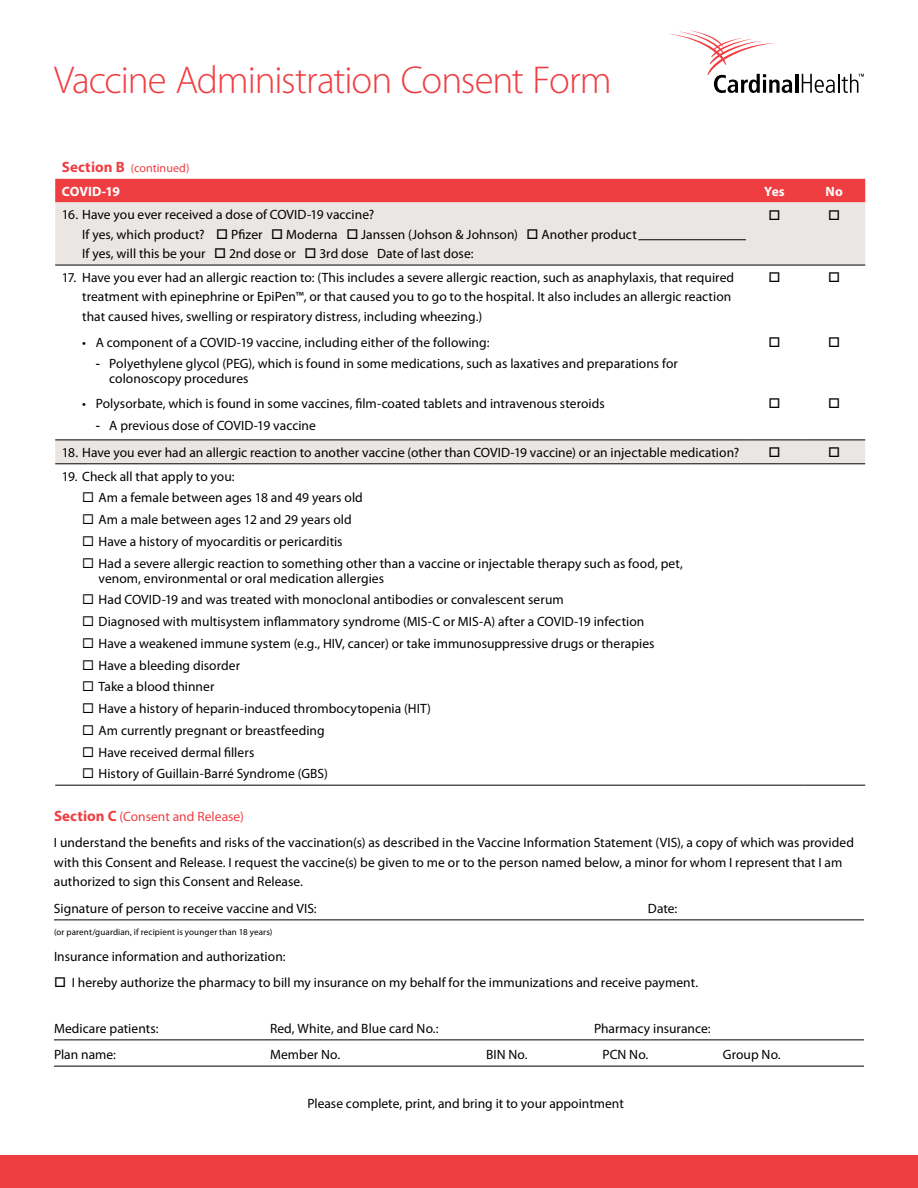
<style>
.page{position:relative;width:918px;height:1188px;background:#fff}
.page>*{position:absolute;margin:0;border:0;box-sizing:border-box;transform-origin:0 0}
.t1{font:300 39px "Myriad Pro";letter-spacing:-.03em;color:#ef3e42}
.t2{font:13.5px/21.8px "Myriad Pro";letter-spacing:.005em;color:#000}
.t3{font:700 13.5px "Myriad Pro";color:#fff}
.t4{font:12px "Myriad Pro";letter-spacing:.005em;color:#ef3e42}
.t5{font:9px "Myriad Pro";letter-spacing:.015em;color:#000}
.s1{font-weight:700;font-size:15px}
.s2{font-weight:600}
.s3{font-weight:700;font-size:15px;color:#ef3e42}
.s4{color:#ef3e42}
</style>
<div class="page">
<div style="left:55px;top:178px;width:810px;height:24px;background:#ef3e42"></div>
<svg style="left:55px;top:202px;width:810px;height:261px"></svg>
<hr style="left:55px;top:440px;width:691px;height:1px;background:#000">
<hr style="left:55px;top:463px;width:691px;height:1px;background:#000">
<hr style="left:55px;top:785px;width:691px;height:1px;background:#000">
<hr style="left:746px;top:785px;width:57px;height:1px;background:#000">
<hr style="left:803px;top:785px;width:62px;height:1px;background:#000">
<hr style="left:746px;top:440px;width:57px;height:1px;background:#000">
<hr style="left:803px;top:440px;width:62px;height:1px;background:#000">
<hr style="left:746px;top:463px;width:57px;height:1px;background:#000">
<hr style="left:803px;top:463px;width:62px;height:1px;background:#000">
<hr style="left:55px;top:265px;width:691px;height:1px;background:#000">
<hr style="left:746px;top:265px;width:57px;height:1px;background:#000">
<hr style="left:803px;top:265px;width:62px;height:1px;background:#000">
<hr style="left:54px;top:920px;width:810px;height:1px;background:#000">
<hr style="left:54px;top:1040px;width:810px;height:1px;background:#000">
<hr style="left:54px;top:1066px;width:810px;height:1px;background:#000">
<div style="left:0;top:1155px;width:918px;height:33px;background:#ef3e42"></div>
<hr style="left:795px;top:74px;width:3px;height:19px;background:#000">
<svg style="left:669px;top:30px;width:123px;height:63px"></svg>
<svg style="left:802px;top:74px;width:62px;height:19px"></svg>
<hr style="left:638px;top:239px;width:108px;height:1px;background:#000">
<svg style="left:770px;top:210px;width:9px;height:10px"></svg>
<svg style="left:829px;top:210px;width:10px;height:10px"></svg>
<svg style="left:770px;top:272px;width:9px;height:10px"></svg>
<svg style="left:829px;top:272px;width:10px;height:10px"></svg>
<svg style="left:770px;top:337px;width:9px;height:10px"></svg>
<svg style="left:829px;top:337px;width:10px;height:10px"></svg>
<svg style="left:770px;top:399px;width:9px;height:9px"></svg>
<svg style="left:829px;top:399px;width:10px;height:9px"></svg>
<svg style="left:770px;top:447px;width:9px;height:10px"></svg>
<svg style="left:829px;top:447px;width:10px;height:10px"></svg>
<h1 class="t1" style="left:54px;top:59px;width:559px">Vaccine Administration Consent Form</h1>
<p class="t4" style="left:62px;top:161px;width:129px"><span class="s1">Section B</span> (continued)</p>
<p class="t3" style="left:62px;top:184px;width:59px">COVID-19</p>
<p class="t3" style="left:764px;top:184px;width:22px">Yes</p>
<p class="t3" style="left:826px;top:184px;width:19px">No</p>
<p class="t2" style="left:82px;top:205px;width:556px;line-height:19.5px;text-indent:-20px">16. Have you ever received a dose of COVID-19 vaccine?<br>If yes, which product? □ Pfizer □ Moderna □ Janssen (Johson &amp; Johnson) □ Another product<br>If yes, will this be your □ 2nd dose or □ 3rd dose Date of last dose:</p>
<p class="t2" style="left:82px;top:268px;width:653px;line-height:19.5px;text-indent:-20px">17. Have you ever had an allergic reaction to: (This includes a severe allergic reaction, such as anaphylaxis, that required treatment with epinephrine or EpiPen™, or that caused you to go to the hospital. It also includes an allergic reaction that caused hives, swelling or respiratory distress, including wheezing.)</p>
<p class="t2" style="left:82px;top:331px;width:409px">• A component of a COVID-19 vaccine, including either of the following:</p>
<p class="t2" style="left:109px;top:357px;width:570px;line-height:15px;text-indent:-14px"><span class="s2">-</span> Polyethylene glycol (PEG), which is found in some medications, such as laxatives and preparations for colonoscopy procedures</p>
<p class="t2" style="left:82px;top:393px;width:524px">• Polysorbate, which is found in some vaccines, film-coated tablets and intravenous steroids</p>
<p class="t2" style="left:96px;top:415px;width:222px"><span class="s2">-</span> A previous dose of COVID-19 vaccine</p>
<p class="t2" style="left:62px;top:442px;width:679px">18. Have you ever had an allergic reaction to another vaccine (other than COVID-19 vaccine) or an injectable medication?</p>
<p class="t2" style="left:99px;top:466px;width:586px;text-indent:-37px">19. Check all that apply to you:<br>Am a female between ages 18 and 49 years old<br>Am a male between ages 12 and 29 years old<br>Have a history of myocarditis or pericarditis<br>Had a severe allergic reaction to something other than a vaccine or injectable therapy such as food, pet,</p>
<p class="t2" style="left:99px;top:568px;width:557px">venom, environmental or oral medication allergies<br>Had COVID-19 and was treated with monoclonal antibodies or convalescent serum<br>Diagnosed with multisystem inflammatory syndrome (MIS-C or MIS-A) after a COVID-19 infection Have a weakened immune system (e.g., HIV, cancer) or take immunosuppressive drugs or therapies Have a bleeding disorder<br>Take a blood thinner<br>Have a history of heparin-induced thrombocytopenia (HIT)<br>Am currently pregnant or breastfeeding<br>Have received dermal fillers<br>History of Guillain-Barré Syndrome (GBS)</p>
<p class="t2" style="left:54px;top:804px;width:801px;line-height:26.2px"><span class="s3">Section C</span> <span class="s4">(Consent and Release)<br></span>I understand the benefits and risks of the vaccination(s) as described in the Vaccine Information Statement (VIS), a copy of which was provided</p>
<p class="t2" style="left:54px;top:853px;width:790px;line-height:19.5px">with this Consent and Release. I request the vaccine(s) be given to me or to the person named below, a minor for whom I represent that I am authorized to sign this Consent and Release.</p>
<p class="t2" style="left:54px;top:898px;width:264px">Signature of person to receive vaccine and VIS:</p>
<p class="t2" style="left:648px;top:898px;width:31px">Date:</p>
<p class="t5" style="left:54px;top:927px;width:220px">(or parent/guardian, if recipient is younger than 18 years)</p>
<p class="t2" style="left:54px;top:946px;width:233px">Insurance information and authorization:</p>
<p class="t2" style="left:54px;top:972px;width:646px">□ I hereby authorize the pharmacy to bill my insurance on my behalf for the immunizations and receive payment.</p>
<p class="t2" style="left:54px;top:1018px;width:106px">Medicare patients:</p>
<p class="t2" style="left:270px;top:1018px;width:170px">Red, White, and Blue card No.:</p>
<p class="t2" style="left:594px;top:1018px;width:118px">Pharmacy insurance:</p>
<p class="t2" style="left:54px;top:1044px;width:64px">Plan name:</p>
<p class="t2" style="left:270px;top:1044px;width:72px">Member No.</p>
<p class="t2" style="left:486px;top:1044px;width:43px">BIN No.</p>
<p class="t2" style="left:603px;top:1044px;width:47px">PCN No.</p>
<p class="t2" style="left:723px;top:1044px;width:59px">Group No.</p>
<p class="t2" style="left:307px;top:1092px;width:318px">Please complete, print, and bring it to your appointment</p>
</div>
